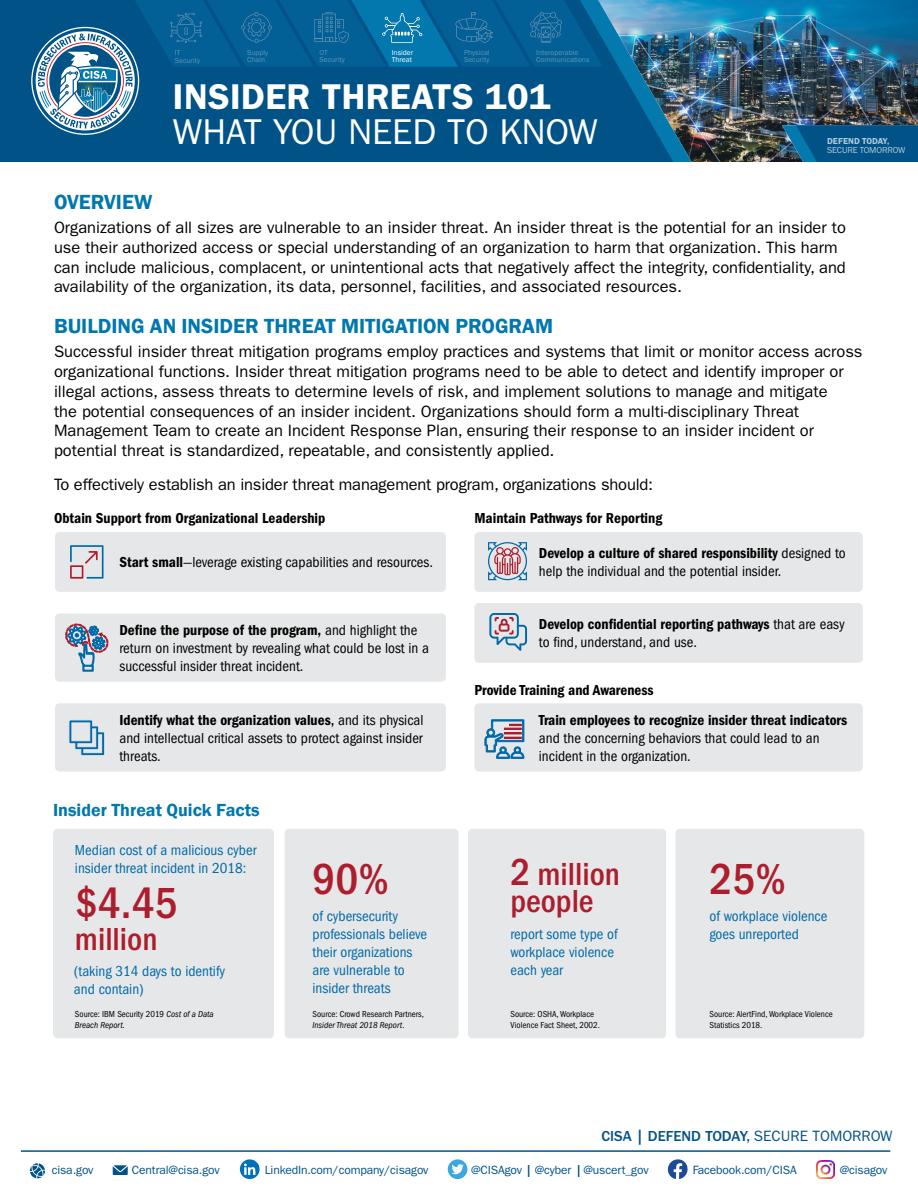
<style>
.page{position:relative;width:918px;height:1188px;background:#fff}
.page>*{position:absolute;margin:0;border:0;box-sizing:border-box;transform-origin:0 0}
.t1{font:500 condensed 45px "ITC Franklin Gothic Std";color:#ac1e2d}
.t2{font:600 36px/34.5px "ITC Franklin Gothic Std";letter-spacing:.01em;color:#fff}
.t3{font:500 condensed 33px/27px "ITC Franklin Gothic Std";color:#ac1e2d}
.t4{font:600 21px "Franklin Gothic";color:#0078ae}
.t5{font:600 18px "Franklin Gothic";color:#0078ae}
.t6{font:16.5px/19.8px "ITC Franklin Gothic Std";color:#000}
.bullet_boxes{font:condensed 15px/18px "ITC Franklin Gothic Std";color:#000}
.t7{font:condensed 15px/18px "ITC Franklin Gothic Std";color:#006aa9}
.bullet_boxes-2{font:15px/18px "ITC Franklin Gothic Std Dm Cd";color:#000}
.t8{font:500 15px "ITC Franklin Gothic Std";color:#005288}
.t9{font:12px "ITC Franklin Gothic Std";letter-spacing:-.01em;color:#005288}
.t10{font:condensed 9px/10.8px "ITC Franklin Gothic Std";color:#000}
.t11{font:italic condensed 9px/10.8px "ITC Franklin Gothic Std";color:#000}
.t12{font:9px/9px "Franklin Gothic";letter-spacing:-.015em;color:#b1cbdb}
.t13{font:7.5px/7.5px "Franklin Gothic";color:#6194b5}
.t14{font:7.5px/7.5px "Franklin Gothic";color:#fff}
.s1{font-weight:400}
.s2{font-weight:600}
.s3{font-family:"ITC Franklin Gothic Std Dm Cd";font-stretch:normal}
.s4{font-weight:500}
.s5{font-style:normal}
.s6{font-style:italic}
.s7{font-family:"ITC Franklin Gothic Std";font-stretch:condensed}
.s8{font-size:39px}
</style>
<div class="page">
<svg style="left:448px;top:1159px;width:19px;height:20px"></svg>
<svg style="left:451px;top:1164px;width:13px;height:10px"></svg>
<svg style="left:668px;top:1159px;width:20px;height:20px"></svg>
<img style="left:816px;top:1161px;width:19px;height:18px">
<svg style="left:240px;top:1159px;width:20px;height:20px"></svg>
<svg style="left:113px;top:1165px;width:15px;height:10px"></svg>
<svg style="left:30px;top:1163px;width:15px;height:15px"></svg>
<hr style="left:21px;top:1150px;width:869px;height:2px;background:#005288">
<div style="left:675px;top:829px;width:189px;height:209px;background:#e6e7e8;border-radius:4px"></div>
<img style="left:692px;top:0;width:226px;height:162px">
<svg style="left:782px;top:125px;width:136px;height:37px;background:#065788"></svg>
<img style="left:673px;top:0;width:19px;height:162px">
<svg style="left:0;top:0;width:673px;height:162px;background:#0d5c8d"></svg>
<div style="left:828px;top:138px;width:61px;height:7px;background:#005287"></div>
<div style="left:827px;top:147px;width:78px;height:6px;background:#005287"></div>
<svg style="left:33px;top:0;width:570px;height:134px;background:#116395"></svg>
<div style="left:468px;top:829px;width:198px;height:209px;background:#e6e7e8;border-radius:4px"></div>
<div style="left:285px;top:829px;width:174px;height:209px;background:#e6e7e8;border-radius:4px"></div>
<div style="left:53px;top:829px;width:221px;height:209px;background:#e6e7e8;border-radius:4px"></div>
<div style="left:55px;top:532px;width:391px;height:60px;background:#e6e7e8;border-radius:4px"></div>
<div style="left:55px;top:614px;width:391px;height:68px;background:#e6e7e8;border-radius:4px"></div>
<div style="left:55px;top:703px;width:391px;height:69px;background:#e6e7e8;border-radius:4px"></div>
<div style="left:474px;top:532px;width:389px;height:60px;background:#e6e7e8;border-radius:4px"></div>
<div style="left:474px;top:603px;width:389px;height:60px;background:#e6e7e8;border-radius:4px"></div>
<div style="left:474px;top:703px;width:389px;height:69px;background:#e6e7e8;border-radius:4px"></div>
<svg style="left:70px;top:545px;width:34px;height:34px"></svg>
<svg style="left:65px;top:623px;width:43px;height:49px"></svg>
<svg style="left:69px;top:720px;width:36px;height:36px"></svg>
<svg style="left:488px;top:542px;width:39px;height:38px"></svg>
<svg style="left:489px;top:613px;width:38px;height:38px"></svg>
<svg style="left:485px;top:719px;width:39px;height:40px"></svg>
<p class="t13" style="left:247px;top:49px;width:23px">Supply<br>Chain</p>
<p class="t13" style="left:320px;top:49px;width:27px">OT<br>Security</p>
<p class="t13" style="left:175px;top:49px;width:27px">IT<br>Security</p>
<p class="t14" style="left:392px;top:49px;width:23px">Insider<br>Threat</p>
<h1 class="t2" style="left:173px;top:80px;width:426px">INSIDER THREATS 101<br><span class="s1">WHAT YOU NEED TO KNOW</span></h1>
<p class="t13" style="left:464px;top:49px;width:27px">Physical<br>Security</p>
<p class="t13" style="left:536px;top:49px;width:55px">Interoperable<br>Communications</p>
<p class="t12" style="left:827px;top:136px;width:80px"><span class="s2">DEFEND TODAY,<br></span>SECURE TOMORROW</p>
<h2 class="t4" style="left:54px;top:189px;width:100px">OVERVIEW</h2>
<p class="t6" style="left:54px;top:218px;width:793px">Organizations of all sizes are vulnerable to an insider threat. An insider threat is the potential for an insider to use their authorized access or special understanding of an organization to harm that organization. This harm can include malicious, complacent, or unintentional acts that negatively affect the integrity, confidentiality, and availability of the organization, its data, personnel, facilities, and associated resources.</p>
<h2 class="t4" style="left:54px;top:313px;width:501px">BUILDING AN INSIDER THREAT MITIGATION PROGRAM</h2>
<p class="t6" style="left:54px;top:342px;width:810px">Successful insider threat mitigation programs employ practices and systems that limit or monitor access across organizational functions. Insider threat mitigation programs need to be able to detect and identify improper or illegal actions, assess threats to determine levels of risk, and implement solutions to manage and mitigate<br>the potential consequences of an insider incident. Organizations should form a multi-disciplinary Threat Management Team to create an Incident Response Plan, ensuring their response to an insider incident or potential threat is standardized, repeatable, and consistently applied.</p>
<p class="t6" style="left:54px;top:475px;width:601px">To effectively establish an insider threat management program, organizations should:</p>
<h3 class="bullet_boxes-2" style="left:54px;top:509px;width:273px">Obtain Support from Organizational Leadership</h3>
<p class="bullet_boxes" style="left:119px;top:553px;width:315px"><span class="s3">Start small</span>—leverage existing capabilities and resources.</p>
<h3 class="bullet_boxes-2" style="left:474px;top:509px;width:189px">Maintain Pathways for Reporting</h3>
<p class="bullet_boxes" style="left:539px;top:544px;width:308px"><span class="s3">Develop a culture of shared responsibility</span> designed to help the individual and the potential insider.</p>
<p class="bullet_boxes" style="left:119px;top:621px;width:311px"><span class="s3">Define the purpose of the program,</span> and highlight the return on investment by revealing what could be lost in a successful insider threat incident.</p>
<p class="bullet_boxes" style="left:119px;top:711px;width:306px;text-align:justify"><span class="s3">Identify what the organization values</span><span class="s4">,</span> and its physical and intellectual critical assets to protect against insider threats.</p>
<h2 class="t5" style="left:53px;top:799px;width:208px">Insider Threat Quick Facts</h2>
<p class="t7" style="left:75px;top:842px;width:183px">Median cost of a malicious cyber insider threat incident in 2018:</p>
<p class="t1" style="left:75px;top:878px;width:104px">$4.45</p>
<p class="t3" style="left:75px;top:926px;width:84px">million</p>
<p class="t7" style="left:74px;top:962px;width:153px">(taking 314 days to identify and contain)</p>
<p class="t11" style="left:75px;top:1009px;width:140px"><span class="s5">Source: IBM Security 2019</span> Cost of a Data<br>Breach Report.</p>
<p class="t1" style="left:313px;top:854px;width:78px">90%</p>
<p class="t7" style="left:313px;top:908px;width:116px">of cybersecurity professionals believe their organizations are vulnerable to insider threats</p>
<p class="t10" style="left:313px;top:1009px;width:113px">Source: Crowd Research Partners,<br><span class="s6">Insider Threat 2018 Report</span>.</p>
<p class="bullet_boxes-2" style="left:539px;top:615px;width:307px">Develop confidential reporting pathways <span class="s7">that are easy to find, understand, and use.</span></p>
<h3 class="bullet_boxes-2" style="left:474px;top:681px;width:181px">Provide Training and Awareness</h3>
<p class="bullet_boxes" style="left:539px;top:711px;width:310px"><span class="s3">Train employees to recognize insider threat indicators </span>and the concerning behaviors that could lead to an incident in the organization.</p>
<p class="t3" style="left:510px;top:861px;width:111px"><span class="s8">2</span> million people</p>
<p class="t7" style="left:510px;top:926px;width:109px">report some type of workplace violence each year</p>
<p class="t10" style="left:510px;top:1009px;width:91px">Source: OSHA, Workplace<br>Violence Fact Sheet, 2002.</p>
<p class="t1" style="left:710px;top:854px;width:78px">25%</p>
<p class="t7" style="left:710px;top:908px;width:119px">of workplace violence goes unreported</p>
<p class="t10" style="left:710px;top:1009px;width:125px">Source: AlertFind, Workplace Violence<br>Statistics 2018.</p>
<p class="t8" style="left:601px;top:1128px;width:292px">CISA | DEFEND TODAY, <span class="s1">SECURE TOMORROW</span></p>
<p class="t9" style="left:52px;top:1163px;width:43px">cisa.gov</p>
<p class="t9" style="left:132px;top:1163px;width:89px">Central@cisa.gov</p>
<p class="t9" style="left:265px;top:1163px;width:165px">LinkedIn.com/company/cisagov</p>
<p class="t9" style="left:471px;top:1163px;width:179px">@CISAgov <span class="s4">|</span> @cyber <span class="s4">|</span>@uscert_gov</p>
<p class="t9" style="left:693px;top:1163px;width:106px">Facebook.com/CISA</p>
<p class="t9" style="left:840px;top:1163px;width:49px">@cisagov</p>
</div>
